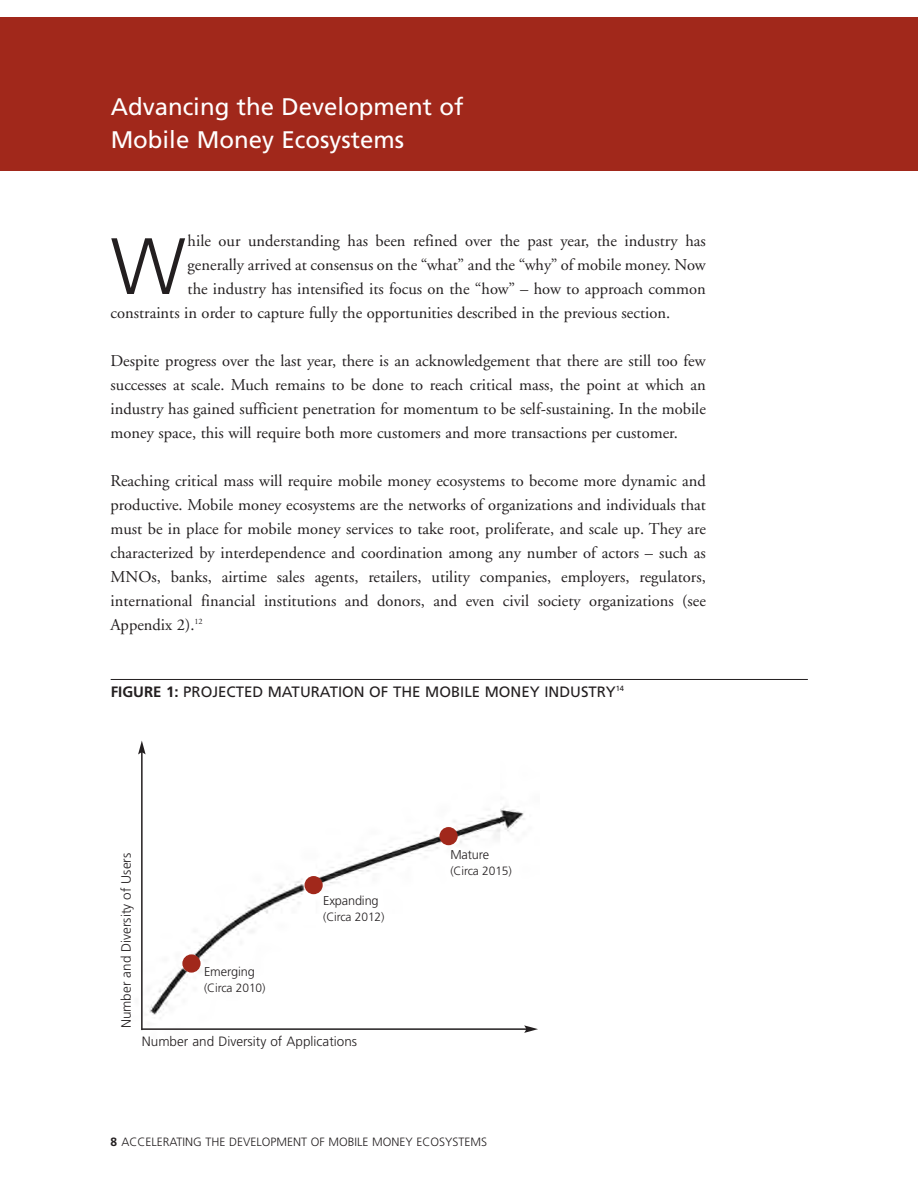
<style>
.page{position:relative;width:918px;height:1188px;background:#fff}
.page>*{position:absolute;margin:0;border:0;box-sizing:border-box;transform-origin:0 0}
.t1{font:300 79.8px "Frutiger LT";color:#231f20}
.t2{font:24px/33px "Frutiger LT";color:#fff}
.t3{font:16.5px/24px "Adobe Garamond LT";color:#231f20;text-align:justify}
.t4{font:15px "Frutiger LT";color:#231f20}
.t5{font:300 13.5px "Frutiger LT";color:#231f20}
.t6{font:300 12.75px "Frutiger LT";letter-spacing:-.01em;color:#231f20}
.t7{font:300 12px "Frutiger LT";color:#231f20}
.s1{font-weight:700}
</style>
<div class="page">
<div style="left:0;top:17px;width:918px;height:153px;background:#a1281b"></div>
<hr style="left:111px;top:679px;width:697px;height:1px;background:#231f20">
<img style="left:138px;top:740px;width:387px;height:291px">
<div style="left:182px;top:954px;width:19px;height:19px;background:#a1281b;border-radius:50%"></div>
<div style="left:305px;top:876px;width:18px;height:18px;background:#a1281b;border-radius:50%"></div>
<div style="left:439px;top:827px;width:19px;height:18px;background:#a1281b;border-radius:50%"></div>
<hr style="left:141px;top:752px;width:2px;height:278px;background:#231f20">
<svg style="left:138px;top:741px;width:8px;height:13px"></svg>
<hr style="left:142px;top:1028px;width:385px;height:2px;background:#231f20">
<svg style="left:524px;top:1025px;width:14px;height:8px"></svg>
<h2 class="t2" style="left:111px;top:92px;width:354px">Advancing the Development of<br>Mobile Money Ecosystems</h2>
<h1 class="t1" style="left:111px;top:234px;width:77px">W</h1>
<p class="t3" style="left:188px;top:230px;width:520px">hile our understanding has been refined over the past year, the industry has</p>
<p class="t3" style="left:188px;top:254px;width:520px">generally arrived at consensus on the “what” and the “why” of mobile money. Now</p>
<p class="t3" style="left:188px;top:278px;width:520px">the industry has intensified its focus on the “how” – how to approach common</p>
<p class="t3" style="left:111px;top:302px;width:561px">constraints in order to capture fully the opportunities described in the previous section.</p>
<p class="t3" style="left:111px;top:350px;width:597px">Despite progress over the last year, there is an acknowledgement that there are still too few successes at scale. Much remains to be done to reach critical mass, the point at which an industry has gained sufficient penetration for momentum to be self-sustaining. In the mobile money space, this will require both more customers and more transactions per customer.</p>
<p class="t3" style="left:111px;top:470px;width:597px">Reaching critical mass will require mobile money ecosystems to become more dynamic and productive. Mobile money ecosystems are the networks of organizations and individuals that must be in place for mobile money services to take root, proliferate, and scale up. They are characterized by interdependence and coordination among any number of actors – such as MNOs, banks, airtime sales agents, retailers, utility companies, employers, regulators, international financial institutions and donors, and even civil society organizations (see Appendix 2).<sup>12</sup></p>
<p class="t4" style="left:111px;top:686px;width:515px"><span class="s1">FIGURE 1:</span> PROJECTED MATURATION OF THE MOBILE MONEY INDUSTRY<sup>14</sup></p>
<p class="t5" style="left:121px;top:1028px;width:177px;rotate:-90deg">Number and Diversity of Users</p>
<p class="t6" style="left:204px;top:967px;width:52px">Emerging</p>
<p class="t7" style="left:204px;top:983px;width:63px">(Circa 2010)</p>
<p class="t6" style="left:323px;top:895px;width:57px">Expanding</p>
<p class="t7" style="left:323px;top:912px;width:63px">(Circa 2012)</p>
<p class="t5" style="left:142px;top:1036px;width:217px">Number and Diversity of Applications</p>
<p class="t6" style="left:450px;top:850px;width:40px">Mature</p>
<p class="t7" style="left:450px;top:866px;width:63px">(Circa 2015)</p>
<p class="t7" style="left:111px;top:1137px;width:378px"><span class="s1">8</span> ACCELERATING THE DEVELOPMENT OF MOBILE MONEY ECOSYSTEMS</p>
</div>
